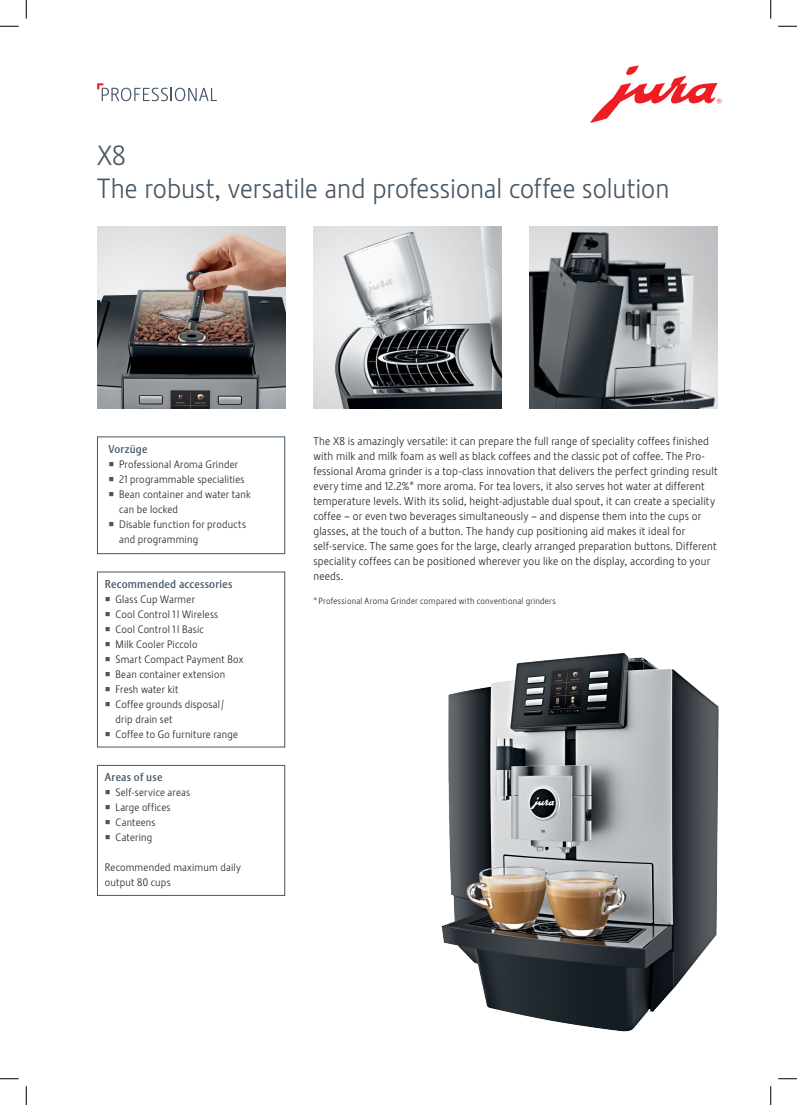
<style>
.page{position:relative;width:797px;height:1105px;background:#fff}
.page>*{position:absolute;margin:0;border:0;box-sizing:border-box;transform-origin:0 0}
.t1{font:27.5px/32.5px "Stalemate Pro 2 J Light";color:#465664}
.t2{font:11.25px/15px "Stalemate Pro 2 J Light";letter-spacing:.015em;color:#231f20}
.t3{font:11.25px "Stalemate Pro 2 J Medium";letter-spacing:.02em;color:#465664}
.t4{font:10.62px/15px "Stalemate Pro 2 J Light";letter-spacing:.02em;color:#231f20}
.t5{font:8.75px "Stalemate Pro 2 J Light";letter-spacing:.03em;color:#231f20}
</style>
<div class="page">
<svg style="left:590px;top:66px;width:131px;height:57px"></svg>
<svg style="left:97px;top:83px;width:120px;height:18px"></svg>
<img style="left:441px;top:652px;width:278px;height:380px">
<img style="left:313px;top:226px;width:188px;height:182px">
<img style="left:97px;top:227px;width:188px;height:181px">
<img style="left:529px;top:227px;width:188px;height:181px">
<div style="left:97px;top:572px;width:188px;height:175px;border:1px solid #465664"></div>
<div style="left:97px;top:437px;width:188px;height:117px;border:1px solid #465664"></div>
<div style="left:97px;top:765px;width:188px;height:131px;border:1px solid #465664"></div>
<svg style="left:0;top:25px;width:19px;height:2px"></svg>
<svg style="left:778px;top:25px;width:19px;height:2px"></svg>
<svg style="left:0;top:1078px;width:19px;height:1px"></svg>
<svg style="left:778px;top:1078px;width:19px;height:1px"></svg>
<svg style="left:25px;top:0;width:2px;height:19px"></svg>
<svg style="left:25px;top:1086px;width:2px;height:19px"></svg>
<svg style="left:770px;top:0;width:1px;height:19px"></svg>
<svg style="left:770px;top:1086px;width:1px;height:19px"></svg>
<h1 class="t1" style="left:97px;top:140px;width:574px">X8<br>The robust, versatile and professional coffee solution</h1>
<p class="t3" style="left:108px;top:442px;width:41px">Vorzüge</p>
<p class="t4" style="left:119px;top:457px;width:133px">Professional Aroma Grinder<br>21 programmable specialities<br>Bean container and water tank can be locked<br>Disable function for products and programming</p>
<p class="t3" style="left:105px;top:577px;width:129px">Recommended accessories</p>
<p class="t4" style="left:115px;top:592px;width:129px">Glass Cup Warmer<br>Cool Control 1 l Wireless<br>Cool Control 1 l Basic<br>Milk Cooler Piccolo<br>Smart Compact Payment Box<br>Bean container extension<br>Fresh water kit<br>Coffee grounds disposal / drip drain set<br>Coffee to Go furniture range</p>
<p class="t3" style="left:105px;top:770px;width:59px">Areas of use</p>
<p class="t4" style="left:115px;top:785px;width:76px">Self-service areas<br>Large offices<br>Canteens<br>Catering</p>
<p class="t4" style="left:105px;top:860px;width:137px">Recommended maximum daily output 80 cups</p>
<p class="t2" style="left:313px;top:434px;width:405px">The X8 is amazingly versatile: it can prepare the full range of speciality coffees finished with milk and milk foam as well as black coffees and the classic pot of coffee. The Pro&shy;fessional Aroma grinder is a top-class innovation that delivers the perfect grinding result every time and 12.2%* more aroma. For tea lovers, it also serves hot water at different temperature levels. With its solid, height-adjustable dual spout, it can create a speciality coffee – or even two beverages simultaneously – and dispense them into the cups or glasses, at the touch of a button. The handy cup positioning aid makes it ideal for self-service. The same goes for the large, clearly arranged preparation buttons. Different speciality coffees can be positioned wherever you like on the display, according to your needs.</p>
<p class="t5" style="left:313px;top:596px;width:244px">* Professional Aroma Grinder compared with conventional grinders</p>
</div>
